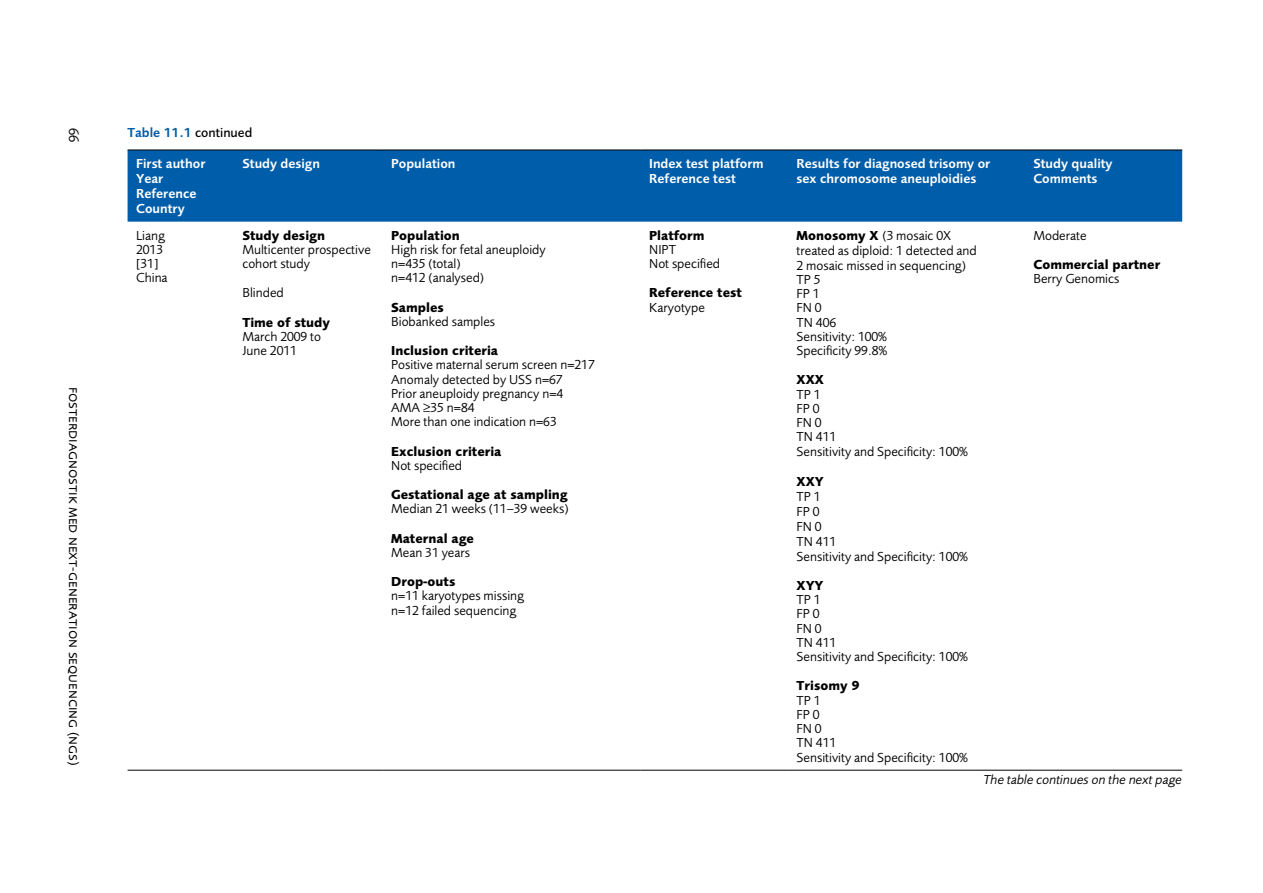
<style>
.page{position:relative;width:1263px;height:893px;background:#fff}
.page>*{position:absolute;margin:0;border:0;box-sizing:border-box;transform-origin:0 0}
.t1{font:15px "Foundry Sans Expert";color:#000}
.Tabelltext{font:13.5px/14.2px "Foundry Sans";color:#000}
.Tabellrubrik_1{font:700 13.5px "Foundry Sans";color:#000}
.Tabellhuvudrubrik{font:600 13.5px/15px "Foundry Sans";color:#fff}
.Tabellen_fortsätter{font:italic 13.5px "Foundry Sans";color:#000}
.Objekttitel_liggande{font:600 13.5px "Foundry Sans";color:#005da9}
.s1{font-weight:500;color:#000}
.s2{font-weight:700}
</style>
<div class="page">
<div style="left:128px;top:151px;width:1054px;height:71px;background:#005da9"></div>
<hr style="left:128px;top:150px;width:106px;height:1px;background:#000">
<hr style="left:234px;top:150px;width:149px;height:1px;background:#000">
<hr style="left:383px;top:150px;width:258px;height:1px;background:#000">
<hr style="left:641px;top:150px;width:147px;height:1px;background:#000">
<hr style="left:788px;top:150px;width:237px;height:1px;background:#000">
<hr style="left:1025px;top:150px;width:157px;height:1px;background:#000">
<hr style="left:128px;top:770px;width:106px;height:1px;background:#000">
<hr style="left:234px;top:770px;width:149px;height:1px;background:#000">
<hr style="left:383px;top:770px;width:258px;height:1px;background:#000">
<hr style="left:641px;top:770px;width:147px;height:1px;background:#000">
<hr style="left:788px;top:770px;width:237px;height:1px;background:#000">
<hr style="left:1025px;top:770px;width:157px;height:1px;background:#000">
<p class="t1" style="left:83px;top:128px;width:16px;rotate:90deg">66</p>
<p class="Objekttitel_liggande" style="left:128px;top:125px;width:126px">Table 11.1 <span class="s1">continued</span></p>
<p class="Tabellhuvudrubrik" style="left:136px;top:156px;width:71px">First author</p>
<p class="Tabellhuvudrubrik" style="left:136px;top:171px;width:29px">Year</p>
<p class="Tabellhuvudrubrik" style="left:136px;top:186px;width:62px">Reference<br>Country</p>
<p class="Tabellhuvudrubrik" style="left:242px;top:156px;width:79px">Study design</p>
<p class="Tabellhuvudrubrik" style="left:391px;top:156px;width:66px">Population</p>
<p class="Tabellhuvudrubrik" style="left:649px;top:156px;width:116px">Index test platform</p>
<p class="Tabellhuvudrubrik" style="left:649px;top:171px;width:88px">Reference test</p>
<p class="t1" style="left:83px;top:379px;width:388px;rotate:90deg">Ffosterdiagnostik med next-generation sequencing (ngs)</p>
<p class="Tabelltext" style="left:136px;top:228px;width:33px">Liang<br>2013 [31]<br>China</p>
<p class="Tabellrubrik_1" style="left:242px;top:227px;width:84px">Study design</p>
<p class="Tabelltext" style="left:242px;top:242px;width:130px">Multicenter prospective cohort study</p>
<p class="Tabelltext" style="left:242px;top:286px;width:43px">Blinded</p>
<p class="Tabellrubrik_1" style="left:242px;top:314px;width:89px">Time of study</p>
<p class="Tabelltext" style="left:242px;top:329px;width:80px">March 2009 to<br>June 2011</p>
<p class="Tabellrubrik_1" style="left:391px;top:227px;width:70px">Population</p>
<p class="Tabelltext" style="left:391px;top:242px;width:156px">High risk for fetal aneuploidy n=435 (total)<br>n=412 (analysed)</p>
<p class="Tabellrubrik_1" style="left:391px;top:299px;width:54px">Samples</p>
<p class="Tabelltext" style="left:391px;top:314px;width:105px">Biobanked samples</p>
<p class="Tabellrubrik_1" style="left:391px;top:343px;width:108px">Inclusion criteria</p>
<p class="Tabelltext" style="left:391px;top:358px;width:205px">Positive maternal serum screen n=217<br>Anomaly detected by USS n=67<br>Prior aneuploidy pregnancy n=4<br>AMA ≥35 n=84<br>More than one indication n=63</p>
<p class="Tabellrubrik_1" style="left:391px;top:443px;width:112px">Exclusion criteria</p>
<p class="Tabelltext" style="left:391px;top:458px;width:73px">Not specified</p>
<p class="Tabellrubrik_1" style="left:391px;top:487px;width:178px">Gestational age at sampling</p>
<p class="Tabelltext" style="left:391px;top:502px;width:179px">Median 21 weeks (11–39 weeks)</p>
<p class="Tabellrubrik_1" style="left:391px;top:530px;width:84px">Maternal age</p>
<p class="Tabelltext" style="left:391px;top:545px;width:80px">Mean 31 years</p>
<p class="Tabellrubrik_1" style="left:391px;top:574px;width:66px">Drop-outs</p>
<p class="Tabelltext" style="left:391px;top:589px;width:134px">n=11 karyotypes missing n=12 failed sequencing</p>
<p class="Tabellrubrik_1" style="left:649px;top:227px;width:57px">Platform</p>
<p class="Tabelltext" style="left:649px;top:242px;width:73px">NIPT<br>Not specified</p>
<p class="Tabellrubrik_1" style="left:649px;top:285px;width:94px">Reference test</p>
<p class="Tabelltext" style="left:649px;top:300px;width:57px">Karyotype</p>
<p class="Tabellhuvudrubrik" style="left:797px;top:156px;width:195px">Results for diagnosed trisomy or sex chromosome aneuploidies</p>
<p class="Tabellhuvudrubrik" style="left:1033px;top:156px;width:81px">Study quality</p>
<p class="Tabellhuvudrubrik" style="left:1033px;top:171px;width:66px">Comments</p>
<p class="Tabelltext" style="left:797px;top:228px;width:182px"><span class="s2">Monosomy X</span> (3 mosaic 0X treated as diploid: 1 detected and<br>2 mosaic missed in sequencing)<br>TP 5<br>FP 1<br>FN 0<br>TN 406<br>Sensitivity: 100%<br>Specificity 99.8%</p>
<p class="Tabellrubrik_1" style="left:797px;top:372px;width:29px">XXX</p>
<p class="Tabelltext" style="left:797px;top:387px;width:173px">TP 1<br>FP 0<br>FN 0<br>TN 411<br>Sensitivity and Specificity: 100%</p>
<p class="Tabellrubrik_1" style="left:797px;top:473px;width:29px">XXY</p>
<p class="Tabelltext" style="left:797px;top:489px;width:173px;line-height:15px">TP 1<br>FP 0<br>FN 0<br>TN 411<br>Sensitivity and Specificity: 100%</p>
<p class="Tabellrubrik_1" style="left:797px;top:577px;width:28px">XYY</p>
<p class="Tabelltext" style="left:797px;top:592px;width:173px">TP 1<br>FP 0<br>FN 0<br>TN 411<br>Sensitivity and Specificity: 100%</p>
<p class="Tabellrubrik_1" style="left:797px;top:678px;width:65px">Trisomy 9</p>
<p class="Tabelltext" style="left:797px;top:693px;width:173px">TP 1<br>FP 0<br>FN 0<br>TN 411<br>Sensitivity and Specificity: 100%</p>
<p class="Tabelltext" style="left:1033px;top:228px;width:55px">Moderate</p>
<p class="Tabellrubrik_1" style="left:1033px;top:256px;width:128px">Commercial partner</p>
<p class="Tabelltext" style="left:1033px;top:271px;width:88px">Berry Genomics</p>
<p class="Tabellen_fortsätter" style="left:983px;top:772px;width:200px">The table continues on the next page</p>
</div>
